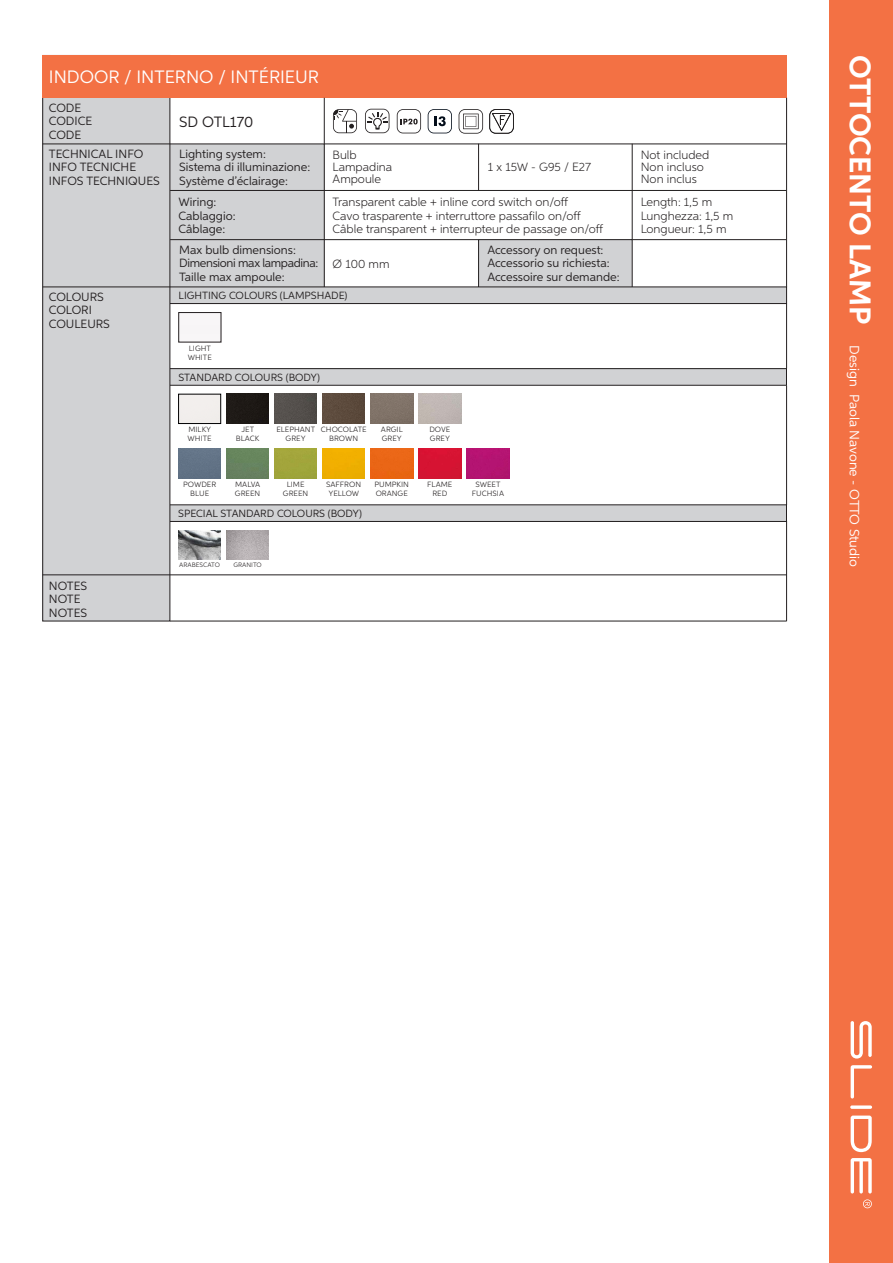
<style>
.page{position:relative;width:893px;height:1263px;background:#fff}
.page>*{position:absolute;margin:0;border:0;box-sizing:border-box;transform-origin:0 0}
.t1{font:700 30px "Aspira";color:#fff}
.t2{font:18px "Aspira";color:#fff}
.t3{font:15px "Aspira";color:#231f20}
.t4{font:13.5px "Aspira";color:#fff}
.t5{font:12px/13.5px "Aspira";color:#231f20}
.t6{font:300 12px/13.5px "Aspira";color:#231f20}
.t7{font:10.5px "Aspira";color:#231f20}
.t8{font:300 9px/9px "Aspira";color:#231f20}
.t9{font:300 7.5px "Aspira";color:#231f20}
</style>
<div class="page">
<div style="left:169px;top:505px;width:617px;height:16px;background:#d1d2d4"></div>
<div style="left:169px;top:505px;width:618px;height:17px;border:1px solid #231f20"></div>
<div style="left:169px;top:369px;width:617px;height:16px;background:#d1d2d4"></div>
<div style="left:169px;top:368px;width:618px;height:17px;border:1px solid #231f20"></div>
<hr style="left:0;top:0;width:1px;height:1263px;background:#f37144">
<div style="left:829px;top:0;width:64px;height:1263px;background:#f37144"></div>
<svg style="left:863px;top:1199px;width:9px;height:9px"></svg>
<svg style="left:850px;top:1105px;width:22px;height:4px"></svg>
<svg style="left:851px;top:1115px;width:21px;height:37px"></svg>
<svg style="left:851px;top:1065px;width:21px;height:33px"></svg>
<svg style="left:851px;top:1158px;width:21px;height:35px"></svg>
<svg style="left:851px;top:1021px;width:21px;height:37px"></svg>
<div style="left:479px;top:240px;width:153px;height:49px;background:#d1d2d4"></div>
<div style="left:478px;top:239px;width:154px;height:50px;border:1px solid #231f20"></div>
<div style="left:169px;top:144px;width:155px;height:145px;background:#d1d2d4"></div>
<div style="left:169px;top:287px;width:618px;height:17px;background:#d1d2d4"></div>
<div style="left:169px;top:287px;width:618px;height:17px;border:1px solid #231f20"></div>
<div style="left:43px;top:55px;width:127px;height:566px;background:#d1d2d4"></div>
<div style="left:43px;top:55px;width:744px;height:43px;background:#f37144"></div>
<hr style="left:170px;top:190px;width:616px;height:1px;background:#231f20">
<hr style="left:632px;top:239px;width:154px;height:1px;background:#231f20">
<hr style="left:170px;top:239px;width:308px;height:1px;background:#231f20">
<hr style="left:324px;top:144px;width:463px;height:1px;background:#231f20">
<hr style="left:43px;top:287px;width:127px;height:1px;background:#231f20">
<svg style="left:333px;top:109px;width:24px;height:24px"></svg>
<hr style="left:324px;top:98px;width:1px;height:46px;background:#231f20">
<hr style="left:478px;top:144px;width:1px;height:47px;background:#231f20">
<hr style="left:632px;top:144px;width:1px;height:96px;background:#231f20">
<hr style="left:786px;top:98px;width:1px;height:189px;background:#231f20">
<hr style="left:43px;top:144px;width:127px;height:1px;background:#231f20">
<hr style="left:786px;top:304px;width:1px;height:64px;background:#231f20">
<hr style="left:786px;top:386px;width:1px;height:119px;background:#231f20">
<hr style="left:786px;top:521px;width:1px;height:100px;background:#231f20">
<hr style="left:43px;top:575px;width:743px;height:1px;background:#231f20">
<hr style="left:170px;top:621px;width:616px;height:1px;background:#231f20">
<div style="left:179px;top:312px;width:42px;height:30px;border:1px solid #231f20"></div>
<svg style="left:365px;top:109px;width:24px;height:24px"></svg>
<svg style="left:397px;top:109px;width:24px;height:24px"></svg>
<svg style="left:459px;top:109px;width:24px;height:25px"></svg>
<svg style="left:489px;top:109px;width:25px;height:25px"></svg>
<img style="left:227px;top:530px;width:42px;height:30px">
<img style="left:178px;top:530px;width:43px;height:30px">
<div style="left:178px;top:394px;width:43px;height:30px;border:1px solid #000001"></div>
<img style="left:226px;top:394px;width:43px;height:30px">
<img style="left:274px;top:394px;width:43px;height:30px">
<img style="left:322px;top:394px;width:43px;height:30px">
<img style="left:370px;top:394px;width:43px;height:30px">
<img style="left:178px;top:449px;width:43px;height:29px">
<img style="left:226px;top:449px;width:43px;height:29px">
<img style="left:274px;top:449px;width:43px;height:29px">
<img style="left:322px;top:449px;width:43px;height:29px">
<img style="left:370px;top:449px;width:43px;height:29px">
<img style="left:419px;top:449px;width:42px;height:29px">
<img style="left:467px;top:449px;width:42px;height:29px">
<svg style="left:428px;top:109px;width:24px;height:24px"></svg>
<h2 class="t2" style="left:49px;top:66px;width:272px">INDOOR / INTERNO / INTÉRIEUR</h2>
<p class="t5" style="left:49px;top:101px;width:45px">CODE<br>CODICE<br>CODE</p>
<p class="t5" style="left:49px;top:146px;width:112px">TECHNICAL INFO<br>INFO TECNICHE<br>INFOS TECHNIQUES</p>
<p class="t3" style="left:179px;top:113px;width:76px">SD OTL170</p>
<p class="t5" style="left:179px;top:146px;width:133px">Lighting system:<br>Sistema di illuminazione:<br>Système d’éclairage:</p>
<p class="t5" style="left:178px;top:195px;width:59px">Wiring:<br>Cablaggio:<br>Câblage:</p>
<p class="t5" style="left:179px;top:243px;width:141px">Max bulb dimensions:<br>Dimensioni max lampadina:<br>Taille max ampoule:</p>
<p class="t6" style="left:333px;top:148px;width:61px;line-height:12px">Bulb<br>Lampadina<br>Ampoule</p>
<p class="t6" style="left:641px;top:148px;width:70px;line-height:12px">Not included<br>Non incluso<br>Non inclus</p>
<p class="t6" style="left:488px;top:160px;width:105px">1 x 15W - G95 / E27</p>
<p class="t6" style="left:333px;top:195px;width:272px">Transparent cable + inline cord switch on/off<br>Cavo trasparente + interruttore passafilo on/off<br>Câble transparent + interrupteur de passage on/off</p>
<p class="t6" style="left:333px;top:256px;width:58px">Ø 100 mm</p>
<p class="t5" style="left:487px;top:243px;width:134px">Accessory on request:<br>Accessorio su richiesta:<br>Accessoire sur demande:</p>
<p class="t6" style="left:641px;top:195px;width:94px">Length: 1,5 m<br>Lunghezza: 1,5 m<br>Longueur: 1,5 m</p>
<p class="t5" style="left:49px;top:289px;width:56px">COLOURS</p>
<p class="t7" style="left:179px;top:289px;width:170px">LIGHTING COLOURS (LAMPSHADE)</p>
<p class="t5" style="left:49px;top:303px;width:63px">COLORI<br>COULEURS</p>
<p class="t8" style="left:188px;top:343px;width:26px">light white</p>
<p class="t5" style="left:49px;top:579px;width:40px">NOTES<br>NOTE<br>NOTES</p>
<p class="t7" style="left:178px;top:371px;width:143px">STANDARD COLOURS (BODY)</p>
<p class="t8" style="left:188px;top:424px;width:26px">milky white</p>
<p class="t8" style="left:236px;top:424px;width:25px;text-align:center">jet black</p>
<p class="t8" style="left:321px;top:424px;width:47px;text-align:center">chocolate brown</p>
<p class="t8" style="left:276px;top:424px;width:40px;text-align:center">elephant grey</p>
<p class="t8" style="left:381px;top:424px;width:23px">argil grey</p>
<p class="t8" style="left:429px;top:424px;width:22px">dove grey</p>
<p class="t8" style="left:283px;top:479px;width:27px;text-align:center">lime green</p>
<p class="t7" style="left:178px;top:507px;width:185px">SPECIAL STANDARD COLOURS (BODY)</p>
<p class="t8" style="left:183px;top:479px;width:35px;text-align:center">powder blue</p>
<p class="t8" style="left:326px;top:479px;width:36px">saffron yellow</p>
<p class="t8" style="left:235px;top:479px;width:27px">malva green</p>
<p class="t8" style="left:374px;top:479px;width:36px">pumpkin orange</p>
<p class="t8" style="left:427px;top:479px;width:27px;text-align:center">flame red</p>
<p class="t8" style="left:472px;top:479px;width:34px;text-align:center">sweet fuchsia</p>
<p class="t9" style="left:179px;top:560px;width:42px">arabescato</p>
<p class="t9" style="left:233px;top:560px;width:30px">granito</p>
<h1 class="t1" style="left:878px;top:55px;width:270px;rotate:90deg">OTTOCENTO LAMP</h1>
<p class="t4" style="left:863px;top:345px;width:224px;rotate:90deg">Design Paola Navone - OTTO Studio</p>
</div>
